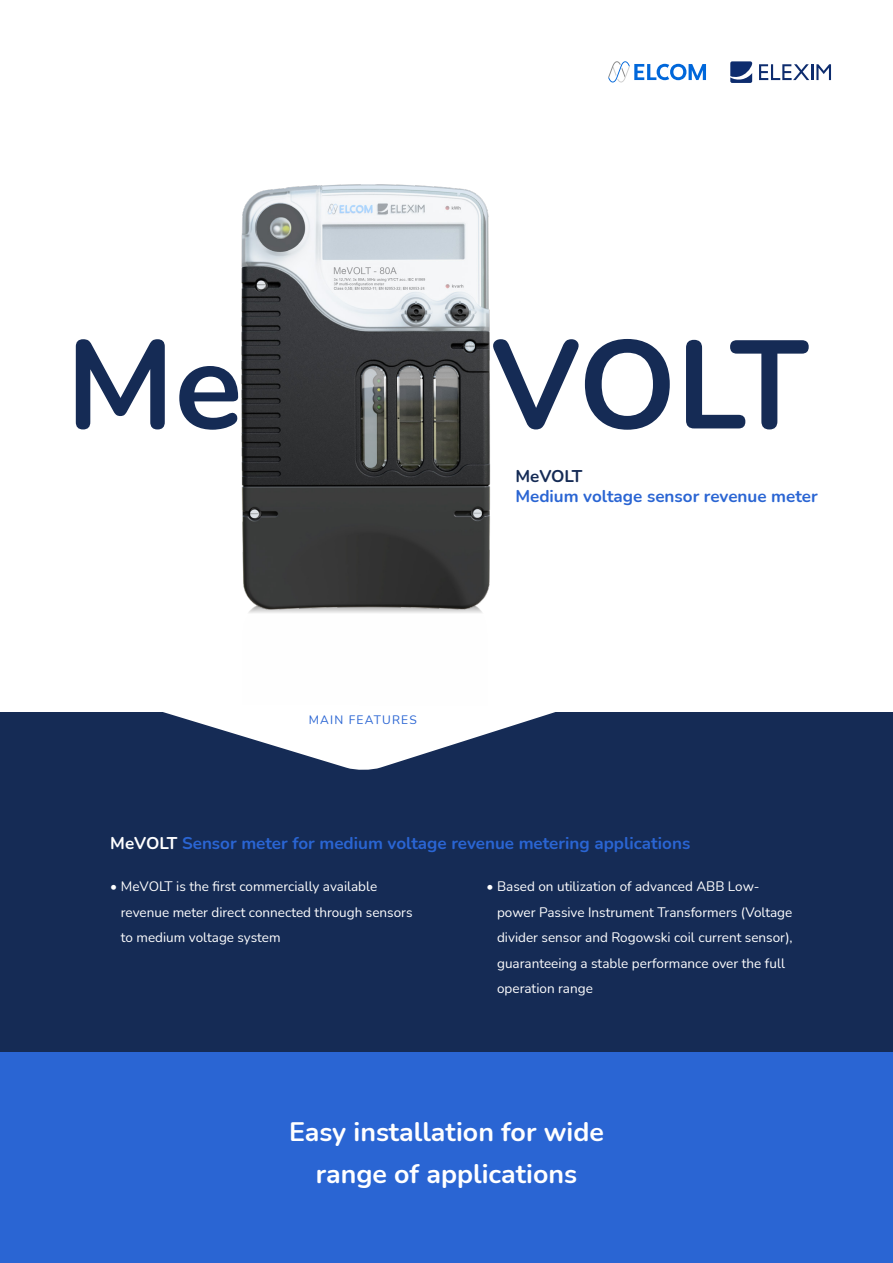
<style>
.page{position:relative;width:893px;height:1263px;background:#fff}
.page>*{position:absolute;margin:0;border:0;box-sizing:border-box;transform-origin:0 0}
.t1{font:700 125.1px "Nunito";letter-spacing:-.01em;color:#152b55}
.t2{font:700 26.7px "Nunito";color:#fff}
.t3{font:700 16.95px "Nunito";color:#2a65d3}
.t4{font:700 16.95px "Nunito";color:#152b55}
.t5{font:13.5px/25.5px "Nunito";color:#fff}
.t6{font:12px "Nunito";letter-spacing:.1em;color:#2a65d3}
.s1{color:#fff}
</style>
<div class="page">
<svg style="left:608px;top:61px;width:98px;height:21px"></svg>
<svg style="left:759px;top:64px;width:72px;height:16px"></svg>
<svg style="left:730px;top:61px;width:22px;height:22px"></svg>
<div style="left:0;top:712px;width:893px;height:537px;background:#152b55"></div>
<div style="left:0;top:1052px;width:893px;height:211px;background:#2a65d3"></div>
<img style="left:241px;top:184px;width:249px;height:429px">
<svg style="left:163px;top:712px;width:392px;height:58px"></svg>
<p class="t1" style="left:66px;top:296px;width:178px">Me</p>
<p class="t1" style="left:491px;top:296px;width:318px">VOLT</p>
<p class="t4" style="left:515px;top:464px;width:69px">MeVOLT</p>
<p class="t3" style="left:515px;top:484px;width:304px">Medium voltage sensor revenue meter</p>
<p class="t6" style="left:309px;top:712px;width:109px">MAIN FEATURES</p>
<p class="t3" style="left:110px;top:831px;width:581px"><span class="s1">MeVOLT</span> Sensor meter for medium voltage revenue metering applications</p>
<p class="t5" style="left:121px;top:873px;width:293px;text-indent:-11px">• MeVOLT is the first commercially available revenue meter direct connected through sensors to medium voltage system</p>
<p class="t5" style="left:497px;top:873px;width:297px;text-indent:-11px">• Based on utilization of advanced ABB Low&shy;power Passive Instrument Transformers (Voltage divider sensor and Rogowski coil current sensor), guaranteeing a stable performance over the full operation range</p>
<p class="t2" style="left:289px;top:1112px;width:316px">Easy installation for wide</p>
<p class="t2" style="left:316px;top:1154px;width:263px">range of applications</p>
</div>
